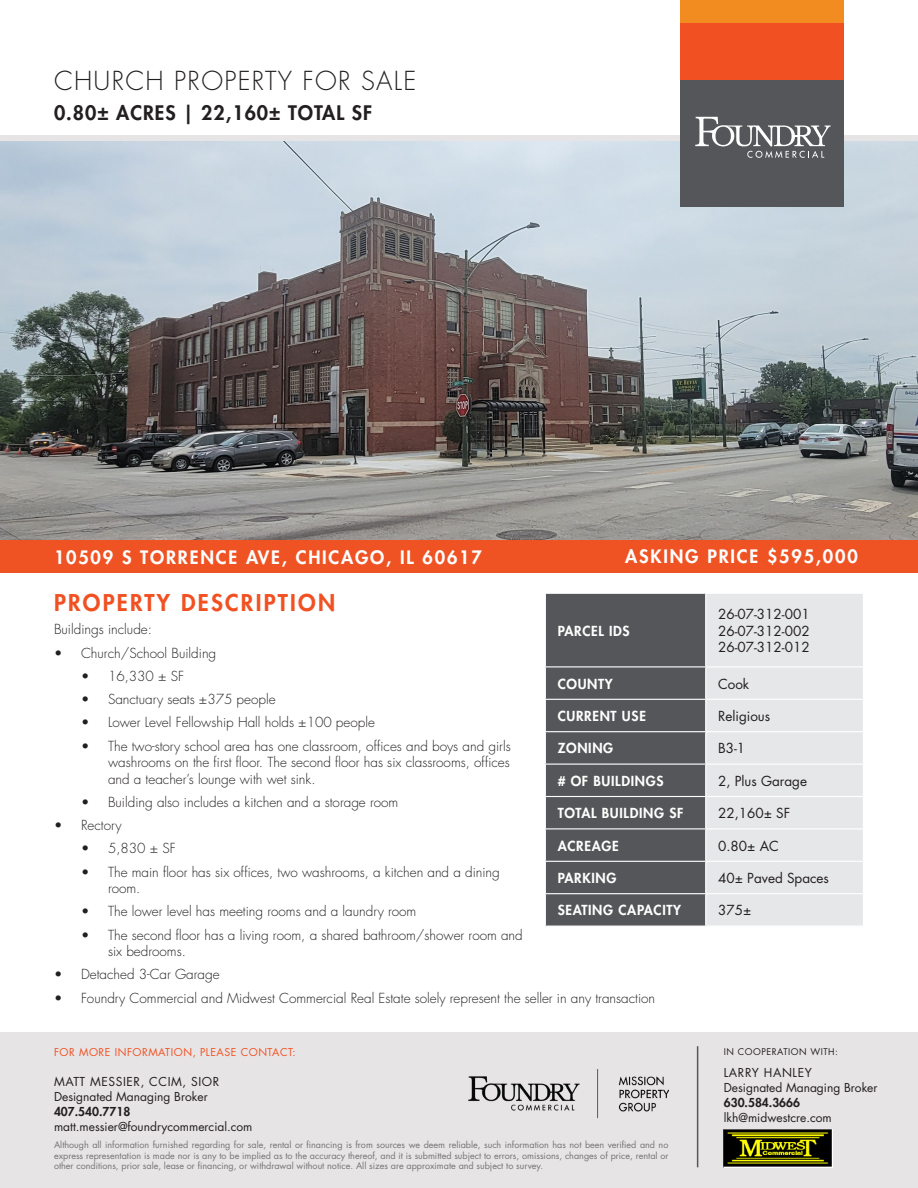
<style>
.page{position:relative;width:918px;height:1188px;background:#fff}
.page>*{position:absolute;margin:0;border:0;box-sizing:border-box;transform-origin:0 0}
.t1{font:300 25.5px "Futura Std";letter-spacing:.05em;color:#231f20}
.t2{font:800 22.5px "Futura Std";letter-spacing:.1em;color:#f15122}
.t3{font:800 19.5px "Futura Std";letter-spacing:.05em;color:#231f20}
.t4{font:800 18px "Futura Std";letter-spacing:.1em;color:#fff}
.t5{font:300 13.5px/16.5px "Futura Std";color:#231f20}
.t6{font:13.5px "Futura Std";color:#231f20}
.t7{font:800 13.5px "Futura Std";letter-spacing:.05em;color:#fff}
.t8{font:12px/15px "Futura Std";color:#231f20}
.t9{font:800 12px "Futura Std";color:#231f20}
.t10{font:10.5px "Futura Std";letter-spacing:.05em;color:#f15122}
.t11{font:9px/10.8px "Futura Std";color:#757376;text-align:justify}
.t12{font:9px "Futura Std";letter-spacing:.06em;color:#231f20}
</style>
<div class="page">
<div style="left:546px;top:594px;width:159px;height:332px;background:#555659"></div>
<div style="left:706px;top:594px;width:157px;height:332px;background:#e6e7e9"></div>
<hr style="left:545px;top:666px;width:161px;height:1px;background:#fff">
<hr style="left:706px;top:666px;width:158px;height:1px;background:#fff">
<hr style="left:545px;top:699px;width:161px;height:1px;background:#fff">
<hr style="left:706px;top:699px;width:158px;height:1px;background:#fff">
<hr style="left:545px;top:731px;width:161px;height:1px;background:#fff">
<hr style="left:706px;top:731px;width:158px;height:1px;background:#fff">
<hr style="left:545px;top:764px;width:161px;height:1px;background:#fff">
<hr style="left:706px;top:764px;width:158px;height:1px;background:#fff">
<hr style="left:545px;top:796px;width:161px;height:1px;background:#fff">
<hr style="left:706px;top:796px;width:158px;height:1px;background:#fff">
<hr style="left:545px;top:828px;width:161px;height:1px;background:#fff">
<hr style="left:706px;top:828px;width:158px;height:1px;background:#fff">
<hr style="left:545px;top:861px;width:161px;height:1px;background:#fff">
<hr style="left:706px;top:861px;width:158px;height:1px;background:#fff">
<hr style="left:545px;top:893px;width:161px;height:1px;background:#fff">
<hr style="left:706px;top:893px;width:158px;height:1px;background:#fff">
<div style="left:0;top:1032px;width:918px;height:156px;background:#e7e4e5"></div>
<img style="left:724px;top:1129px;width:108px;height:38px">
<hr style="left:697px;top:1046px;width:1px;height:121px;background:#555659">
<img style="left:468px;top:1069px;width:201px;height:50px">
<img style="left:0;top:140px;width:918px;height:400px">
<div style="left:0;top:135px;width:918px;height:5px;background:#e7e4e5"></div>
<div style="left:680px;top:80px;width:164px;height:127px;background:#555659"></div>
<div style="left:680px;top:0;width:164px;height:24px;background:#f28b20"></div>
<div style="left:680px;top:24px;width:164px;height:56px;background:#f15122"></div>
<svg style="left:695px;top:117px;width:136px;height:41px"></svg>
<div style="left:0;top:540px;width:918px;height:33px;background:#f05323"></div>
<h1 class="t1" style="left:54px;top:66px;width:364px">CHURCH PROPERTY FOR SALE</h1>
<h3 class="t3" style="left:54px;top:101px;width:320px">0.80± ACRES | 22,160± TOTAL SF</h3>
<p class="t4" style="left:54px;top:546px;width:429px">10509 S TORRENCE AVE, CHICAGO, IL 60617</p>
<p class="t4" style="left:625px;top:545px;width:234px">ASKING PRICE $595,000</p>
<p class="t2" style="left:54px;top:589px;width:283px">PROPERTY DESCRIPTION</p>
<p class="t5" style="left:54px;top:622px;width:99px">Buildings include:</p>
<p class="t5" style="left:54px;top:645px;width:164px">• Church/School Building</p>
<p class="t5" style="left:81px;top:668px;width:105px">• 16,330 ± SF</p>
<p class="t5" style="left:81px;top:691px;width:196px">• Sanctuary seats ±375 people</p>
<p class="t5" style="left:81px;top:715px;width:295px">• Lower Level Fellowship Hall holds ±100 people</p>
<p class="t5" style="left:108px;top:738px;width:404px;text-align:justify;text-indent:-27px">• The two-story school area has one classroom, offices and boys and girls washrooms on the first floor. The second floor has six classrooms, offices and a teacher’s lounge with wet sink.</p>
<p class="t5" style="left:81px;top:794px;width:319px">• Building also includes a kitchen and a storage room</p>
<p class="t5" style="left:54px;top:817px;width:69px">• Rectory</p>
<p class="t5" style="left:81px;top:841px;width:96px">• 5,830 ± SF</p>
<p class="t5" style="left:108px;top:864px;width:393px;text-indent:-27px">• The main floor has six offices, two washrooms, a kitchen and a dining room.</p>
<p class="t5" style="left:81px;top:904px;width:337px">• The lower level has meeting rooms and a laundry room</p>
<p class="t5" style="left:108px;top:927px;width:416px;text-indent:-27px">• The second floor has a living room, a shared bathroom/shower room and six bedrooms.</p>
<p class="t5" style="left:54px;top:967px;width:167px">• Detached 3-Car Garage</p>
<p class="t5" style="left:54px;top:990px;width:603px">• Foundry Commercial and Midwest Commercial Real Estate solely represent the seller in any transaction</p>
<p class="t6" style="left:718px;top:606px;width:93px">26-07-312-001</p>
<p class="t6" style="left:718px;top:622px;width:93px">26-07-312-002</p>
<p class="t6" style="left:718px;top:638px;width:93px">26-07-312-012</p>
<p class="t7" style="left:558px;top:622px;width:74px">PARCEL IDS</p>
<p class="t7" style="left:558px;top:675px;width:57px">COUNTY</p>
<p class="t6" style="left:718px;top:675px;width:33px">Cook</p>
<p class="t7" style="left:558px;top:708px;width:90px">CURRENT USE</p>
<p class="t6" style="left:718px;top:707px;width:54px">Religious</p>
<p class="t7" style="left:558px;top:740px;width:57px">ZONING</p>
<p class="t6" style="left:718px;top:740px;width:29px">B3-1</p>
<p class="t7" style="left:558px;top:772px;width:107px"># OF BUILDINGS</p>
<p class="t6" style="left:718px;top:772px;width:90px">2, Plus Garage</p>
<p class="t7" style="left:558px;top:805px;width:127px">TOTAL BUILDING SF</p>
<p class="t6" style="left:718px;top:805px;width:74px">22,160± SF</p>
<p class="t7" style="left:558px;top:837px;width:63px">ACREAGE</p>
<p class="t6" style="left:718px;top:837px;width:62px">0.80± AC</p>
<p class="t7" style="left:558px;top:870px;width:60px">PARKING</p>
<p class="t6" style="left:718px;top:869px;width:112px">40± Paved Spaces</p>
<p class="t7" style="left:558px;top:902px;width:125px">SEATING CAPACITY</p>
<p class="t6" style="left:718px;top:902px;width:35px">375±</p>
<p class="t10" style="left:54px;top:1046px;width:243px">FOR MORE INFORMATION, PLEASE CONTACT:</p>
<p class="t12" style="left:724px;top:1046px;width:116px">IN COOPERATION WITH:</p>
<p class="t8" style="left:724px;top:1065px;width:155px">LARRY HANLEY<br>Designated Managing Broker</p>
<p class="t9" style="left:724px;top:1095px;width:78px">630.584.3666</p>
<p class="t8" style="left:724px;top:1110px;width:109px">lkh@midwestcre.com</p>
<p class="t8" style="left:54px;top:1074px;width:167px">MATT MESSIER, CCIM, SIOR<br>Designated Managing Broker</p>
<p class="t9" style="left:54px;top:1104px;width:78px">407.540.7718</p>
<p class="t8" style="left:54px;top:1119px;width:200px">matt.messier@foundrycommercial.com</p>
<p class="t11" style="left:54px;top:1139px;width:616px">Although all information furnished regarding for sale, rental or financing is from sources we deem reliable, such information has not been verified and no express representation is made nor is any to be implied as to the accuracy thereof, and it is submitted subject to errors, omissions, changes of price, rental or other conditions, prior sale, lease or financing, or withdrawal without notice. All sizes are approximate and subject to survey.</p>
</div>
